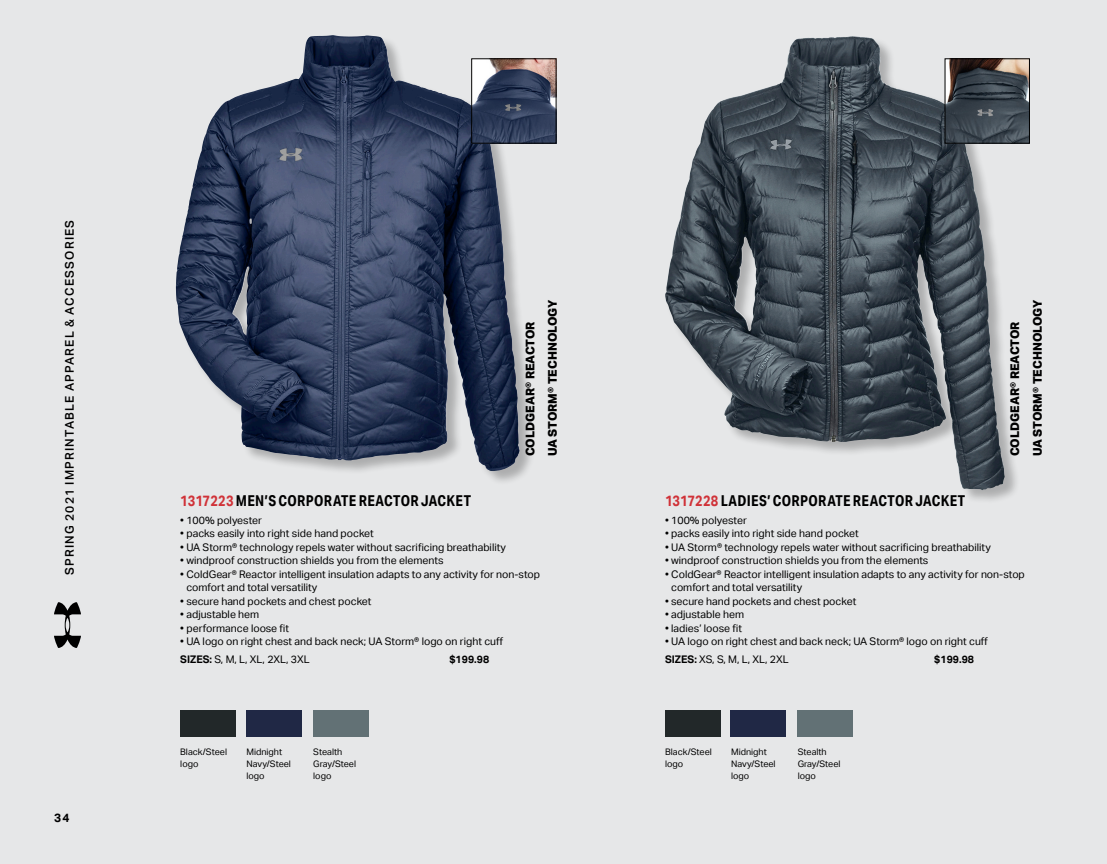
<style>
.page{position:relative;width:1107px;height:864px;background:#e6e7e8}
.page>*{position:absolute;margin:0;border:0;box-sizing:border-box;transform-origin:0 0}
.t1{font:700 15px "ARMOUR Cd";letter-spacing:.02em;color:#000}
.t2{font:800 12px/22.5px "ARMOUR";color:#000}
.t3{font:500 12px "ARMOUR";letter-spacing:.1em;color:#000}
.t4{font:700 12px "ARMOUR";color:#000}
.t5{font:10.5px/13.5px "ARMOUR";color:#000}
.t6{font:700 10.5px "ARMOUR";color:#000}
.t7{font:9px/12px "ARMOUR";color:#000}
.s1{color:#d03238}
.s2{font-weight:700}
</style>
<div class="page">
<svg style="left:54px;top:602px;width:27px;height:46px"></svg>
<div style="left:177px;top:35px;width:358px;height:451px;background:#000;opacity:.25"></div>
<img style="left:176px;top:35px;width:272px;height:426px">
<div style="left:666px;top:36px;width:354px;height:468px;background:#000;opacity:.25"></div>
<img style="left:665px;top:37px;width:182px;height:405px">
<div style="left:180px;top:710px;width:55px;height:27px;background:#222829"></div>
<div style="left:665px;top:710px;width:55px;height:27px;background:#222829"></div>
<div style="left:247px;top:710px;width:55px;height:27px;background:#202845"></div>
<div style="left:731px;top:710px;width:55px;height:27px;background:#202845"></div>
<div style="left:314px;top:710px;width:55px;height:27px;background:#627175"></div>
<div style="left:798px;top:710px;width:55px;height:27px;background:#627175"></div>
<img style="left:473px;top:60px;width:81px;height:82px">
<div style="left:471px;top:58px;width:85px;height:86px;border:1px solid #000"></div>
<img style="left:947px;top:60px;width:81px;height:82px">
<div style="left:945px;top:58px;width:85px;height:86px;border:1px solid #000"></div>
<p class="t3" style="left:63px;top:575px;width:356px;rotate:-90deg">SPRING 2021 IMPRINTABLE APPAREL &amp; ACCESSORIES</p>
<p class="t4" style="left:54px;top:811px;width:17px">34</p>
<p class="t2" style="left:519px;top:456px;width:158px;rotate:-90deg">COLDGEAR® REACTOR<br>UA STORM® TECHNOLOGY</p>
<p class="t2" style="left:1003px;top:456px;width:158px;rotate:-90deg">COLDGEAR® REACTOR<br>UA STORM® TECHNOLOGY</p>
<h1 class="t1" style="left:180px;top:491px;width:292px"><span class="s1">1317223</span> MEN’S CORPORATE REACTOR JACKET</h1>
<p class="t5" style="left:180px;top:514px;width:83px">• 100% polyester</p>
<p class="t5" style="left:180px;top:527px;width:195px">• packs easily into right side hand pocket</p>
<p class="t5" style="left:180px;top:541px;width:327px">• UA Storm® technology repels water without sacrificing breathability</p>
<p class="t5" style="left:180px;top:554px;width:265px">• windproof construction shields you from the elements</p>
<p class="t5" style="left:186px;top:568px;width:355px;text-indent:-6px">• ColdGear® Reactor intelligent insulation adapts to any activity for non-stop comfort and total versatility</p>
<p class="t5" style="left:180px;top:595px;width:193px">• secure hand pockets and chest pocket</p>
<p class="t5" style="left:180px;top:608px;width:81px">• adjustable hem</p>
<p class="t5" style="left:180px;top:622px;width:110px">• performance loose fit</p>
<p class="t5" style="left:180px;top:633px;width:324px;line-height:18px">• UA logo on right chest and back neck; UA Storm® logo on right cuff<br><span class="s2">SIZES:</span> S, M, L, XL, 2XL, 3XL</p>
<p class="t6" style="left:449px;top:654px;width:41px">$199.98</p>
<h1 class="t1" style="left:665px;top:491px;width:302px"><span class="s1">1317228</span> LADIES’ CORPORATE REACTOR JACKET</h1>
<p class="t5" style="left:665px;top:514px;width:83px">• 100% polyester</p>
<p class="t5" style="left:665px;top:527px;width:195px">• packs easily into right side hand pocket</p>
<p class="t5" style="left:665px;top:541px;width:327px">• UA Storm® technology repels water without sacrificing breathability</p>
<p class="t5" style="left:665px;top:554px;width:265px">• windproof construction shields you from the elements</p>
<p class="t5" style="left:671px;top:568px;width:355px;text-indent:-6px">• ColdGear® Reactor intelligent insulation adapts to any activity for non-stop comfort and total versatility</p>
<p class="t5" style="left:665px;top:595px;width:193px">• secure hand pockets and chest pocket</p>
<p class="t5" style="left:665px;top:608px;width:81px">• adjustable hem</p>
<p class="t5" style="left:665px;top:622px;width:78px">• ladies’ loose fit</p>
<p class="t5" style="left:665px;top:633px;width:324px;line-height:18px">• UA logo on right chest and back neck; UA Storm® logo on right cuff<br><span class="s2">SIZES:</span> XS, S, M, L, XL, 2XL</p>
<p class="t6" style="left:934px;top:654px;width:41px">$199.98</p>
<p class="t7" style="left:246px;top:745px;width:46px">Midnight<br>Navy/Steel logo</p>
<p class="t7" style="left:731px;top:745px;width:46px">Midnight<br>Navy/Steel logo</p>
<p class="t7" style="left:313px;top:746px;width:44px">Stealth<br>Gray/Steel logo</p>
<p class="t7" style="left:798px;top:746px;width:44px">Stealth<br>Gray/Steel logo</p>
<p class="t7" style="left:180px;top:746px;width:48px">Black/Steel logo</p>
<p class="t7" style="left:665px;top:746px;width:48px">Black/Steel logo</p>
</div>
